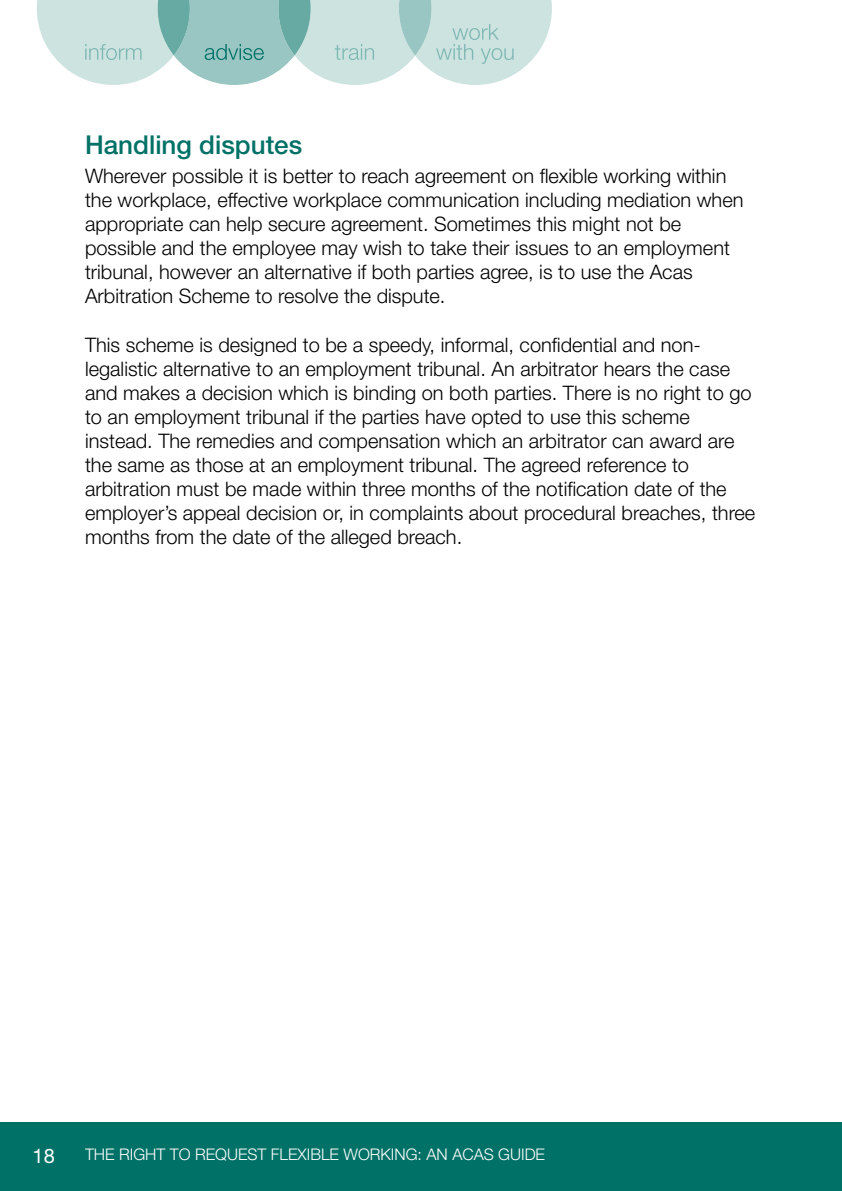
<style>
.page{position:relative;width:842px;height:1191px;background:#fff}
.page>*{position:absolute;margin:0;border:0;box-sizing:border-box;transform-origin:0 0}
.t1{font:500 26px "Helvetica Neue";color:#007166}
._04_-_Main_Text{font:300 20px/24px "Helvetica Neue";color:#000}
.t2{font:20px "Helvetica Neue";color:#fff}
.t3{font:300 16px "Helvetica Neue";color:#fff}
</style>
<div class="page">
<div style="left:0;top:1123px;width:842px;height:68px;background:#007166"></div>
<svg style="left:37px;top:0;width:515px;height:85px;background:#bfdcd8"></svg>
<h1 class="t1" style="left:85px;top:129px;width:219px">Handling disputes</h1>
<p class="_04_-_Main_Text" style="left:85px;top:164px;width:660px">Wherever possible it is better to reach agreement on flexible working within the workplace, effective workplace communication including mediation when appropriate can help secure agreement. Sometimes this might not be possible and the employee may wish to take their issues to an employment tribunal, however an alternative if both parties agree, is to use the Acas Arbitration Scheme to resolve the dispute.</p>
<p class="_04_-_Main_Text" style="left:85px;top:332px;width:672px">This scheme is designed to be a speedy, informal, confidential and non&shy;legalistic alternative to an employment tribunal. An arbitrator hears the case and makes a decision which is binding on both parties. There is no right to go to an employment tribunal if the parties have opted to use this scheme instead. The remedies and compensation which an arbitrator can award are the same as those at an employment tribunal. The agreed reference to arbitration must be made within three months of the notification date of the employer’s appeal decision or, in complaints about procedural breaches, three months from the date of the alleged breach.</p>
<p class="t2" style="left:33px;top:1143px;width:24px">18</p>
<p class="t3" style="left:85px;top:1144px;width:462px">THE RIGHT TO REQUEST FLEXIBLE WORKING: AN ACAS GUIDE</p>
</div>
